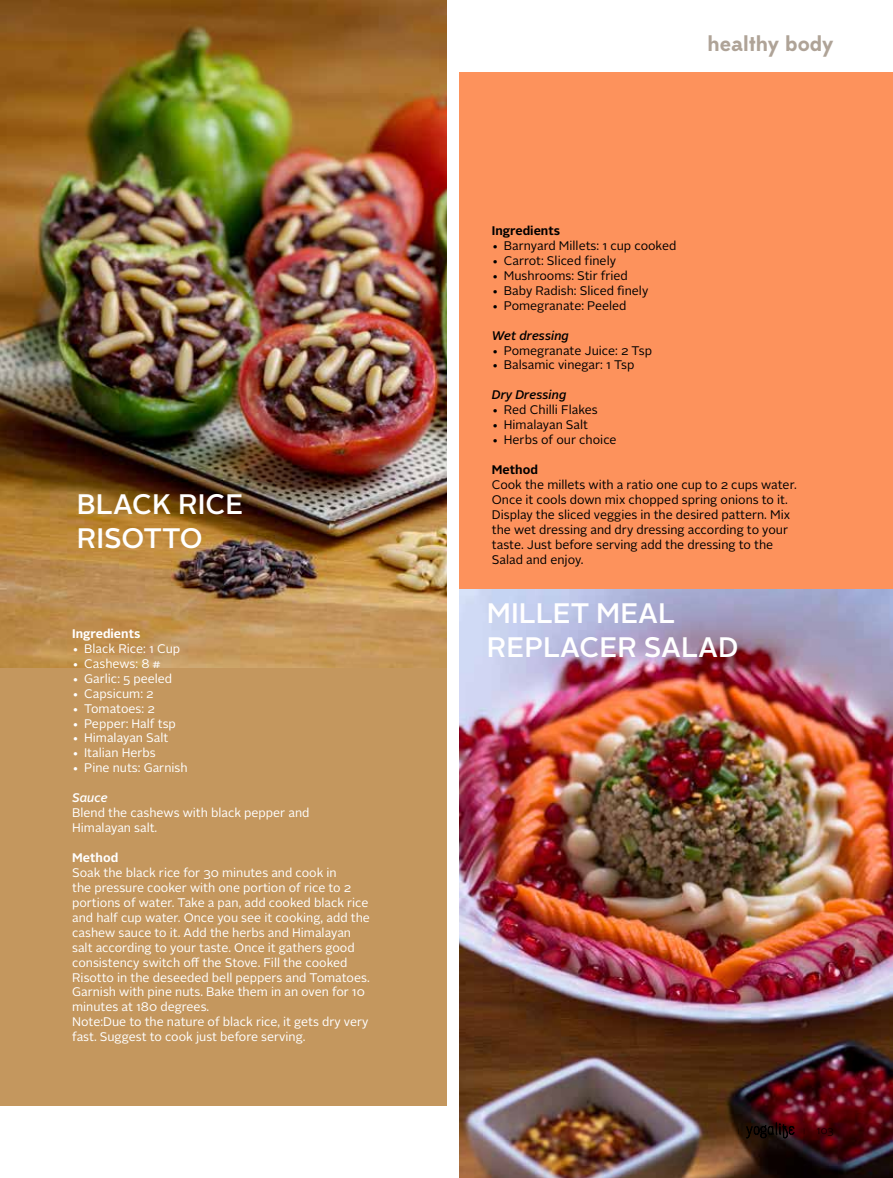
<style>
.page{position:relative;width:893px;height:1178px;background:#fff}
.page>*{position:absolute;margin:0;border:0;box-sizing:border-box;transform-origin:0 0}
.t1{font:500 28.2px/33.8px "Alright Sans";color:#fff}
.t2{font:700 21px "Edmondsans";letter-spacing:-.005em;color:#afa397}
.t3{font:12.45px/15px "Alright Sans";color:#fff}
.t4{font:12.45px/15px "Alright Sans";color:#000}
.t5{font:italic 500 12.45px "Alright Sans";color:#000}
.t6{font:700 12.45px "Alright Sans";color:#fff}
.t7{font:700 12.45px "Alright Sans";color:#000}
.t8{font:italic 500 12.45px "Alright Sans";color:#fff}
.t9{font:300 10.5px "Alright Sans";color:#000}
</style>
<div class="page">
<div style="left:459px;top:72px;width:434px;height:523px;background:#fd925c"></div>
<div style="left:0;top:0;width:446px;height:1106px;background:#c4975e"></div>
<img style="left:0;top:0;width:446px;height:668px">
<img style="left:459px;top:589px;width:434px;height:589px">
<svg style="left:746px;top:1122px;width:48px;height:16px"></svg>
<h1 class="t1" style="left:77px;top:487px;width:168px">BLACK RICE<br>RISOTTO</h1>
<p class="t6" style="left:72px;top:625px;width:70px">Ingredients</p>
<p class="t3" style="left:72px;top:641px;width:110px">• Black Rice: 1 Cup</p>
<p class="t3" style="left:72px;top:656px;width:90px">• Cashews: 8 #</p>
<p class="t3" style="left:72px;top:671px;width:102px">• Garlic: 5 peeled</p>
<p class="t3" style="left:72px;top:686px;width:83px">• Capsicum: 2</p>
<p class="t3" style="left:72px;top:701px;width:84px">• Tomatoes: 2</p>
<p class="t3" style="left:72px;top:716px;width:105px">• Pepper: Half tsp</p>
<p class="t3" style="left:72px;top:731px;width:98px">• Himalayan Salt</p>
<p class="t3" style="left:72px;top:746px;width:85px">• Italian Herbs</p>
<p class="t3" style="left:72px;top:761px;width:117px">• Pine nuts: Garnish</p>
<p class="t8" style="left:72px;top:789px;width:37px">Sauce</p>
<p class="t3" style="left:72px;top:805px;width:239px">Blend the cashews with black pepper and<br>Himalayan salt.</p>
<p class="t6" style="left:72px;top:849px;width:48px">Method</p>
<p class="t3" style="left:72px;top:865px;width:299px">Soak the black rice for 30 minutes and cook in<br>the pressure cooker with one portion of rice to 2 portions of water. Take a pan, add cooked black rice and half cup water. Once you see it cooking, add the cashew sauce to it. Add the herbs and Himalayan salt according to your taste. Once it gathers good consistency switch off the Stove. Fill the cooked Risotto in the deseeded bell peppers and Tomatoes.<br>Garnish with pine nuts. Bake them in an oven for 10 minutes at 180 degrees.<br>Note:Due to the nature of black rice, it gets dry very fast. Suggest to cook just before serving.</p>
<h2 class="t2" style="left:707px;top:31px;width:127px">healthy body</h2>
<p class="t7" style="left:492px;top:222px;width:70px">Ingredients</p>
<p class="t4" style="left:492px;top:238px;width:186px">• Barnyard Millets: 1 cup cooked</p>
<p class="t4" style="left:492px;top:253px;width:126px">• Carrot: Sliced finely</p>
<p class="t4" style="left:492px;top:268px;width:138px">• Mushrooms: Stir fried</p>
<p class="t4" style="left:492px;top:283px;width:158px">• Baby Radish: Sliced finely</p>
<p class="t4" style="left:492px;top:298px;width:136px">• Pomegranate: Peeled</p>
<p class="t5" style="left:492px;top:327px;width:79px">Wet dressing</p>
<p class="t4" style="left:492px;top:343px;width:162px">• Pomegranate Juice: 2 Tsp</p>
<p class="t4" style="left:492px;top:358px;width:144px">• Balsamic vinegar: 1 Tsp</p>
<p class="t5" style="left:492px;top:386px;width:76px">Dry Dressing</p>
<p class="t4" style="left:492px;top:403px;width:107px">• Red Chilli Flakes</p>
<p class="t4" style="left:492px;top:418px;width:98px">• Himalayan Salt</p>
<p class="t4" style="left:492px;top:432px;width:126px">• Herbs of our choice</p>
<p class="t7" style="left:492px;top:461px;width:48px">Method</p>
<p class="t4" style="left:492px;top:477px;width:306px">Cook the millets with a ratio one cup to 2 cups water.<br>Once it cools down mix chopped spring onions to it.<br>Display the sliced veggies in the desired pattern. Mix the wet dressing and dry dressing according to your taste. Just before serving add the dressing to the Salad and enjoy.</p>
<h1 class="t1" style="left:487px;top:597px;width:253px">MILLET MEAL<br>REPLACER SALAD</h1>
<p class="t9" style="left:816px;top:1123px;width:18px">103</p>
</div>
